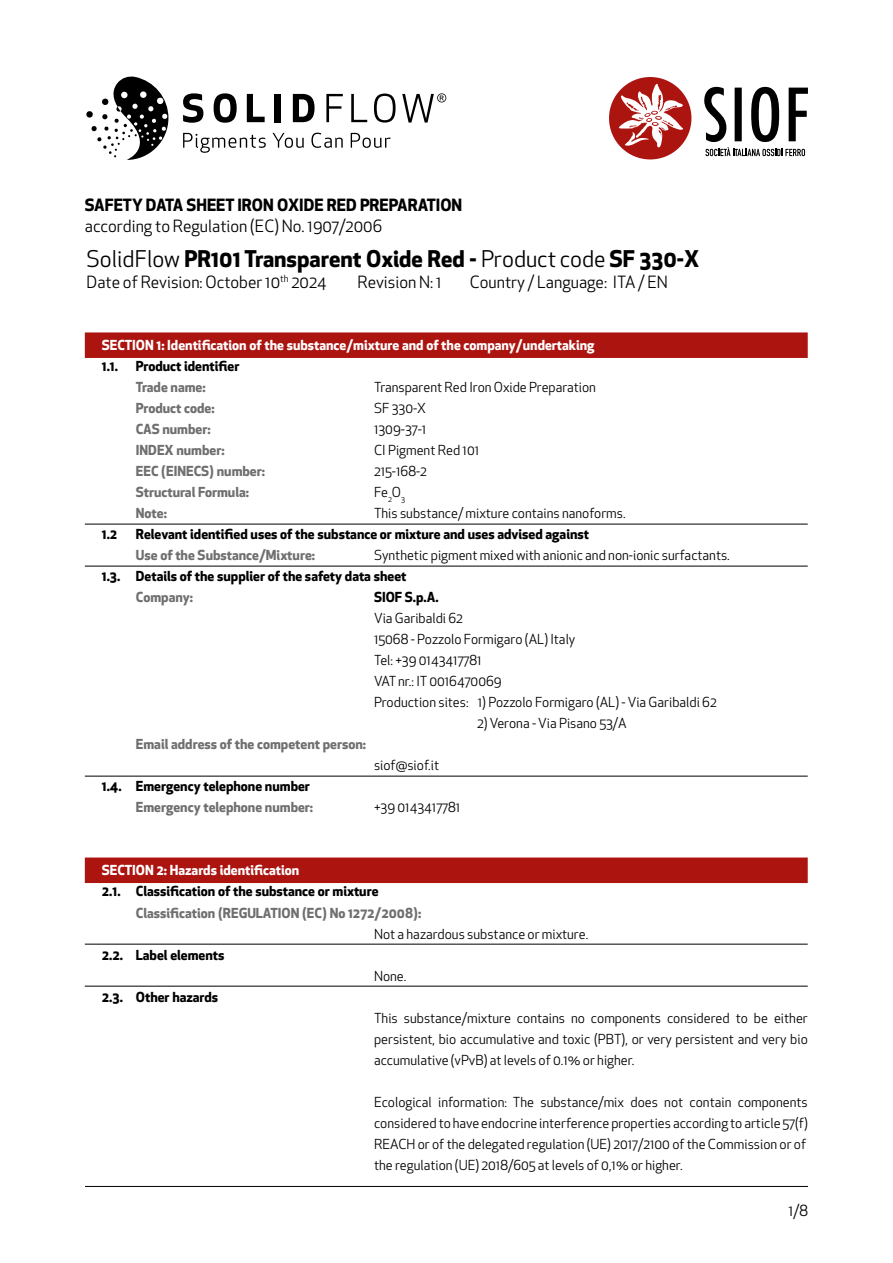
<style>
.page{position:relative;width:893px;height:1263px;background:#fff}
.page>*{position:absolute;margin:0;border:0;box-sizing:border-box;transform-origin:0 0}
.t1{font:700 22.5px "Apex New";color:#000}
.t2{font:16.5px "Apex New";color:#000}
.t3{font:700 16.5px "Apex New";color:#000}
.t4{font:15px "Apex New";color:#000}
.t5{font:13.5px/21px "Apex New";color:#000}
.t6{font:700 13.5px "Apex New";color:#000}
.t7{font:700 13.5px "Apex New";color:#706f6f}
.t8{font:700 13.5px "Apex New";color:#fff}
.s1{font-weight:400}
</style>
<div class="page">
<hr style="left:85px;top:1186px;width:723px;height:1px;background:#000">
<div style="left:85px;top:332px;width:723px;height:26px;background:#ac1410"></div>
<hr style="left:85px;top:524px;width:723px;height:1px;background:#000">
<hr style="left:85px;top:566px;width:723px;height:1px;background:#000">
<hr style="left:85px;top:776px;width:723px;height:1px;background:#000">
<div style="left:85px;top:857px;width:723px;height:26px;background:#ac1410"></div>
<hr style="left:85px;top:944px;width:723px;height:1px;background:#000">
<hr style="left:85px;top:986px;width:723px;height:1px;background:#000">
<svg style="left:86px;top:76px;width:82px;height:84px"></svg>
<svg style="left:183px;top:93px;width:20px;height:30px"></svg>
<svg style="left:214px;top:93px;width:23px;height:30px"></svg>
<svg style="left:247px;top:94px;width:18px;height:28px"></svg>
<div style="left:275px;top:94px;width:6px;height:28px;background:#000"></div>
<svg style="left:293px;top:94px;width:22px;height:28px"></svg>
<svg style="left:326px;top:94px;width:17px;height:28px"></svg>
<svg style="left:351px;top:94px;width:16px;height:28px"></svg>
<svg style="left:374px;top:94px;width:22px;height:29px"></svg>
<svg style="left:402px;top:93px;width:44px;height:30px"></svg>
<svg style="left:183px;top:133px;width:207px;height:20px"></svg>
<div style="left:609px;top:77px;width:82px;height:82px;background:#ac1410;border-radius:50%"></div>
<svg style="left:618px;top:84px;width:66px;height:64px"></svg>
<svg style="left:704px;top:87px;width:104px;height:69px"></svg>
<p class="t3" style="left:85px;top:193px;width:379px">SAFETY DATA SHEET IRON OXIDE RED PREPARATION</p>
<p class="t2" style="left:85px;top:215px;width:299px">according to Regulation (EC) No. 1907/2006</p>
<h1 class="t1" style="left:87px;top:242px;width:614px"><span class="s1">SolidFlow</span> PR101 Transparent Oxide Red - <span class="s1">Product code</span> SF 330-X</h1>
<p class="t2" style="left:87px;top:271px;width:242px">Date of Revision: October 10<sup>th</sup> 2024</p>
<p class="t2" style="left:358px;top:271px;width:86px">Revision N: 1</p>
<p class="t2" style="left:470px;top:271px;width:200px">Country / Language: ITA / EN</p>
<p class="t8" style="left:102px;top:336px;width:494px">SECTION 1: Identification of the substance/mixture and of the company/undertaking</p>
<p class="t6" style="left:102px;top:357px;width:18px">1.1.</p>
<p class="t6" style="left:136px;top:357px;width:105px">Product identifier</p>
<p class="t7" style="left:136px;top:378px;width:71px">Trade name:</p>
<p class="t5" style="left:374px;top:377px;width:224px">Transparent Red Iron Oxide Preparation</p>
<p class="t7" style="left:136px;top:399px;width:80px">Product code:</p>
<p class="t5" style="left:374px;top:398px;width:53px">SF 330-X</p>
<p class="t7" style="left:136px;top:420px;width:76px">CAS number:</p>
<p class="t5" style="left:374px;top:419px;width:54px">1309-37-1</p>
<p class="t7" style="left:136px;top:441px;width:90px">INDEX number:</p>
<p class="t5" style="left:374px;top:440px;width:107px">CI Pigment Red 101</p>
<p class="t7" style="left:136px;top:462px;width:131px">EEC (EINECS) number:</p>
<p class="t5" style="left:374px;top:461px;width:54px">215-168-2</p>
<p class="t7" style="left:136px;top:483px;width:115px">Structural Formula:</p>
<p class="t5" style="left:374px;top:482px;width:33px">Fe<sub>2</sub>O<sub>3</sub></p>
<p class="t7" style="left:136px;top:504px;width:33px">Note:</p>
<p class="t5" style="left:374px;top:503px;width:253px">This substance/ mixture contains nanoforms.</p>
<p class="t6" style="left:102px;top:525px;width:17px">1.2</p>
<p class="t6" style="left:136px;top:525px;width:455px">Relevant identified uses of the substance or mixture and uses advised against</p>
<p class="t7" style="left:136px;top:546px;width:181px">Use of the Substance/Mixture:</p>
<p class="t5" style="left:374px;top:545px;width:357px">Synthetic pigment mixed with anionic and non-ionic surfactants.</p>
<p class="t6" style="left:102px;top:567px;width:306px">1.3. Details of the supplier of the safety data sheet</p>
<p class="t7" style="left:136px;top:588px;width:59px">Company:</p>
<p class="t6" style="left:374px;top:588px;width:66px">SIOF S.p.A.</p>
<p class="t5" style="left:374px;top:608px;width:344px">Via Garibaldi 62<br>15068 - Pozzolo Formigaro (AL) Italy<br>Tel: +39 0143417781<br>VAT nr.: IT 0016470069<br>Production sites: 1) Pozzolo Formigaro (AL) - Via Garibaldi 62</p>
<p class="t5" style="left:477px;top:713px;width:151px">2) Verona - Via Pisano 53/A</p>
<p class="t7" style="left:136px;top:735px;width:232px">Email address of the competent person:</p>
<p class="t5" style="left:374px;top:755px;width:67px">siof@siof.it</p>
<p class="t6" style="left:102px;top:777px;width:210px">1.4. Emergency telephone number</p>
<p class="t7" style="left:136px;top:798px;width:179px">Emergency telephone number:</p>
<p class="t5" style="left:374px;top:797px;width:88px">+39 0143417781</p>
<p class="t8" style="left:102px;top:861px;width:199px">SECTION 2: Hazards identification</p>
<p class="t6" style="left:102px;top:882px;width:278px">2.1. Classification of the substance or mixture</p>
<p class="t7" style="left:136px;top:903px;width:287px">Classification (REGULATION (EC) No 1272/2008):</p>
<p class="t5" style="left:374px;top:923px;width:216px">Not a hazardous substance or mixture.</p>
<p class="t6" style="left:102px;top:945px;width:124px">2.2. Label elements</p>
<p class="t5" style="left:374px;top:965px;width:34px">None.</p>
<p class="t6" style="left:102px;top:987px;width:118px">2.3. Other hazards</p>
<p class="t5" style="left:374px;top:1007px;width:435px;text-align:justify">This substance/mixture contains no components considered to be either persistent, bio accumulative and toxic (PBT), or very persistent and very bio accumulative (vPvB) at levels of 0.1% or higher.</p>
<p class="t5" style="left:374px;top:1091px;width:435px">Ecological information: The substance/mix does not contain components considered to have endocrine interference properties according to article 57(f)<br>REACH or of the delegated regulation (UE) 2017/2100 of the Commission or of the regulation (UE) 2018/605 at levels of 0,1% or higher.</p>
<p class="t4" style="left:789px;top:1201px;width:21px">1/8</p>
</div>
